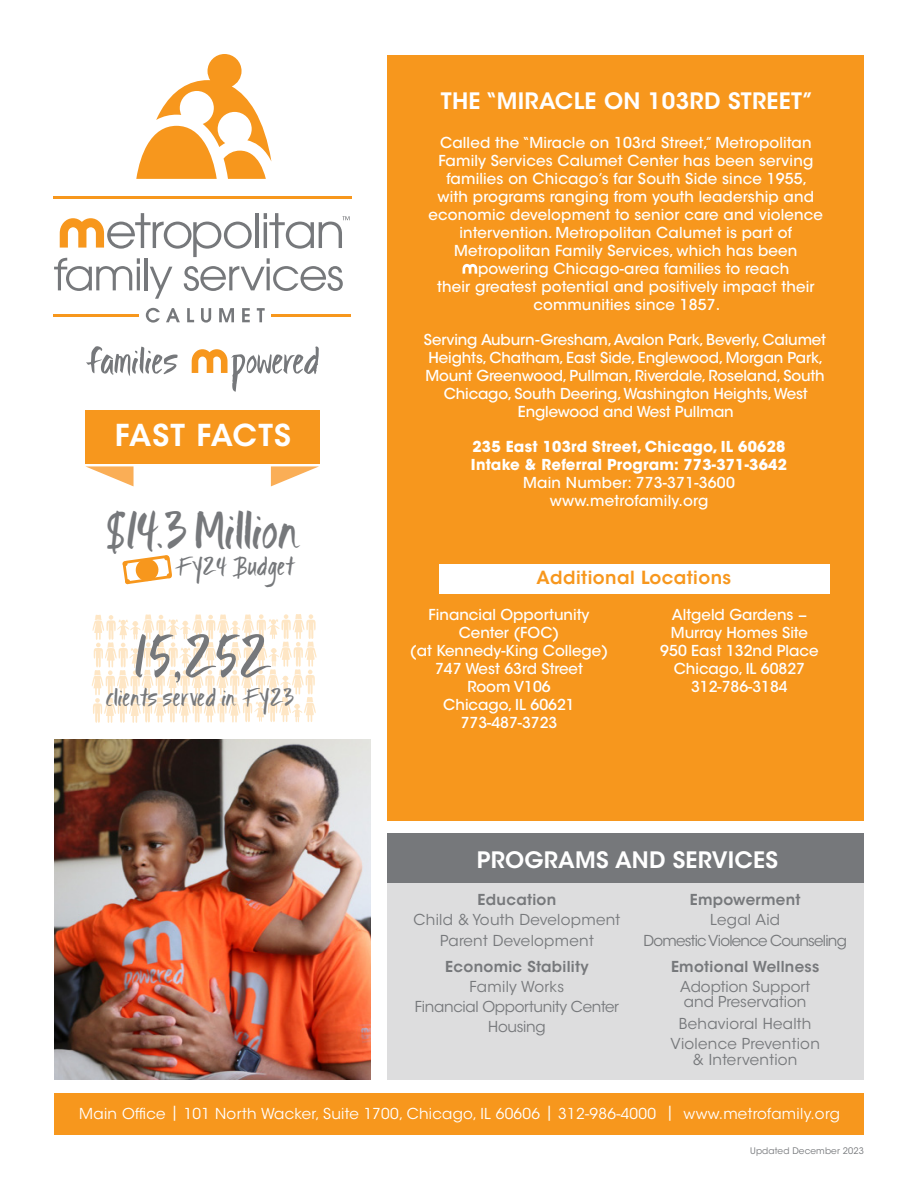
<style>
.page{position:relative;width:918px;height:1188px;background:#fff}
.page>*{position:absolute;margin:0;border:0;box-sizing:border-box;transform-origin:0 0}
.t1{font:300 52.5px "Ignitethe";color:#76787b}
.t2{font:300 46.2px "Ignitethe";letter-spacing:-.01em;color:#76787b}
.t3{font:600 30px "ITC Avant Garde Std";letter-spacing:.04em;color:#fff}
.t4{font:600 22.5px "ITC Avant Garde Std";letter-spacing:.01em;color:#fff}
.t5{font:300 22.2px "Ignitethe";color:#76787b}
.t6{font:300 21.75px "Ignitethe";letter-spacing:-.005em;color:#76787b}
.t7{font:600 18px "ITC Avant Garde Std";letter-spacing:.025em;color:#f7971d}
.t8{font:500 15px/18px "ITC Avant Garde Std";color:#fff;text-align:center}
.t9{font:15px/15.8px "ITC Avant Garde Std";letter-spacing:.02em;color:#76787b;text-align:center}
.t10{font:15px "ITC Avant Garde Std";letter-spacing:.02em;color:#fff}
.t11{font:700 15px "ITC Avant Garde Std";letter-spacing:.015em;color:#fff}
.t12{font:600 15px "ITC Avant Garde Std";letter-spacing:.02em;color:#76787b}
.t13{font:15px "ITC Avant Garde Std";letter-spacing:-.02em;color:#76787b}
.t14{font:15px/15.8px "ITC Avant Garde Std";color:#76787b}
.t15{font:15px "ITC Avant Garde Std";letter-spacing:-.05em;color:#76787b}
.t16{font:9px "ITC Avant Garde Std";letter-spacing:.015em;color:#76787b}
</style>
<div class="page">
<div style="left:388px;top:877px;width:476px;height:203px;background:#ddddde"></div>
<div style="left:388px;top:55px;width:476px;height:766px;background:#f7971d"></div>
<svg style="left:463px;top:264px;width:14px;height:10px"></svg>
<svg style="left:122px;top:555px;width:50px;height:30px"></svg>
<svg style="left:92px;top:614px;width:225px;height:109px"></svg>
<svg style="left:86px;top:346px;width:92px;height:30px"></svg>
<svg style="left:192px;top:346px;width:127px;height:46px"></svg>
<hr style="left:53px;top:315px;width:86px;height:2px;background:#f7971d">
<hr style="left:271px;top:315px;width:80px;height:2px;background:#f7971d">
<hr style="left:53px;top:197px;width:299px;height:2px;background:#f7971d">
<svg style="left:136px;top:54px;width:135px;height:125px"></svg>
<svg style="left:54px;top:213px;width:296px;height:86px"></svg>
<svg style="left:146px;top:308px;width:14px;height:15px"></svg>
<svg style="left:166px;top:308px;width:14px;height:14px"></svg>
<svg style="left:187px;top:308px;width:7px;height:14px"></svg>
<svg style="left:201px;top:308px;width:10px;height:15px"></svg>
<svg style="left:219px;top:308px;width:15px;height:14px"></svg>
<svg style="left:242px;top:308px;width:8px;height:14px"></svg>
<svg style="left:257px;top:308px;width:8px;height:14px"></svg>
<div style="left:85px;top:410px;width:235px;height:54px;background:#f7971d"></div>
<svg style="left:85px;top:466px;width:49px;height:20px"></svg>
<svg style="left:271px;top:466px;width:48px;height:20px"></svg>
<div style="left:54px;top:1093px;width:810px;height:42px;background:#f7971d"></div>
<div style="left:388px;top:833px;width:476px;height:50px;background:#76787b"></div>
<img style="left:54px;top:740px;width:316px;height:340px">
<div style="left:439px;top:565px;width:391px;height:29px;background:#fff"></div>
<p class="t4" style="left:441px;top:86px;width:375px">THE “MIRACLE ON 103RD STREET”</p>
<p class="t3" style="left:115px;top:416px;width:178px">FAST FACTS</p>
<p class="t2" style="left:107px;top:506px;width:196px">$14.3 Million</p>
<p class="t5" style="left:175px;top:555px;width:122px">F Y24 Budget</p>
<p class="t1" style="left:135px;top:629px;width:139px">15,252</p>
<p class="t6" style="left:106px;top:686px;width:190px">clients served in F Y23</p>
<p class="t8" style="left:440px;top:133px;width:373px">Called the “Miracle on 103rd Street,” Metropolitan</p>
<p class="t8" style="left:438px;top:151px;width:376px">Family Services Calumet Center has been serving</p>
<p class="t8" style="left:446px;top:169px;width:362px">families on Chicago’s far South Side since 1955,</p>
<p class="t8" style="left:438px;top:187px;width:378px">with programs ranging from youth leadership and</p>
<p class="t8" style="left:429px;top:205px;width:396px">economic development to senior care and violence intervention. Metropolitan Calumet is part of</p>
<p class="t8" style="left:454px;top:241px;width:345px">Metropolitan Family Services, which has been</p>
<p class="t8" style="left:478px;top:259px;width:313px">powering Chicago-area families to reach</p>
<p class="t8" style="left:437px;top:277px;width:379px">their greatest potential and positively impact their communities since 1857.</p>
<p class="t8" style="left:424px;top:330px;width:404px">Serving Auburn-Gresham, Avalon Park, Beverly, Calumet Heights, Chatham, East Side, Englewood, Morgan Park, Mount Greenwood, Pullman, Riverdale, Roseland, South Chicago, South Deering, Washington Heights, West Englewood and West Pullman</p>
<p class="t11" style="left:472px;top:437px;width:315px">235 East 103rd Street, Chicago, IL 60628</p>
<p class="t11" style="left:471px;top:455px;width:318px">Intake &amp; Referral Program: 773-371-3642</p>
<p class="t8" style="left:523px;top:474px;width:213px">Main Number: 773-371-3600</p>
<p class="t8" style="left:550px;top:492px;width:160px">www.metrofamily.org</p>
<p class="t7" style="left:536px;top:566px;width:196px">Additional Locations</p>
<p class="t8" style="left:429px;top:605px;width:163px">Financial Opportunity<br>Center (FOC)</p>
<p class="t8" style="left:410px;top:641px;width:200px">(at Kennedy-King College)</p>
<p class="t8" style="left:435px;top:659px;width:150px">747 West 63rd Street<br>Room V106</p>
<p class="t8" style="left:443px;top:695px;width:133px">Chicago, IL 60621</p>
<p class="t8" style="left:461px;top:713px;width:98px">773-487-3723</p>
<p class="t8" style="left:671px;top:605px;width:139px;text-align:left">Altgeld Gardens −<br>Murray Homes Site</p>
<p class="t8" style="left:660px;top:641px;width:160px">950 East 132nd Place</p>
<p class="t8" style="left:674px;top:659px;width:133px">Chicago, IL 60827</p>
<p class="t8" style="left:691px;top:677px;width:98px">312-786-3184</p>
<p class="t4" style="left:477px;top:845px;width:303px">PROGRAMS AND SERVICES</p>
<p class="t12" style="left:478px;top:891px;width:80px">Education</p>
<p class="t9" style="left:414px;top:912px;width:208px">Child &amp; Youth Development</p>
<p class="t9" style="left:440px;top:932px;width:155px">Parent Development</p>
<p class="t12" style="left:445px;top:957px;width:145px">Economic Stability</p>
<p class="t9" style="left:470px;top:978px;width:96px">Family Works</p>
<p class="t13" style="left:415px;top:997px;width:206px">Financial Opportunity Center</p>
<p class="t13" style="left:488px;top:1017px;width:59px">Housing</p>
<p class="t12" style="left:690px;top:891px;width:112px">Empowerment</p>
<p class="t9" style="left:710px;top:912px;width:71px">Legal Aid</p>
<p class="t15" style="left:643px;top:931px;width:205px">Domestic Violence Counseling</p>
<p class="t12" style="left:671px;top:957px;width:150px">Emotional Wellness</p>
<p class="t14" style="left:680px;top:978px;width:132px">Adoption Support and Preservation</p>
<p class="t9" style="left:679px;top:1016px;width:134px">Behavioral Health</p>
<p class="t9" style="left:670px;top:1036px;width:151px">Violence Prevention &amp; Intervention</p>
<p class="t10" style="left:79px;top:1104px;width:762px">Main Office | 101 North Wacker, Suite 1700, Chicago, IL 60606 | 312-986-4000 | www.metrofamily.org</p>
<p class="t16" style="left:750px;top:1145px;width:115px">Updated December 2023</p>
</div>
